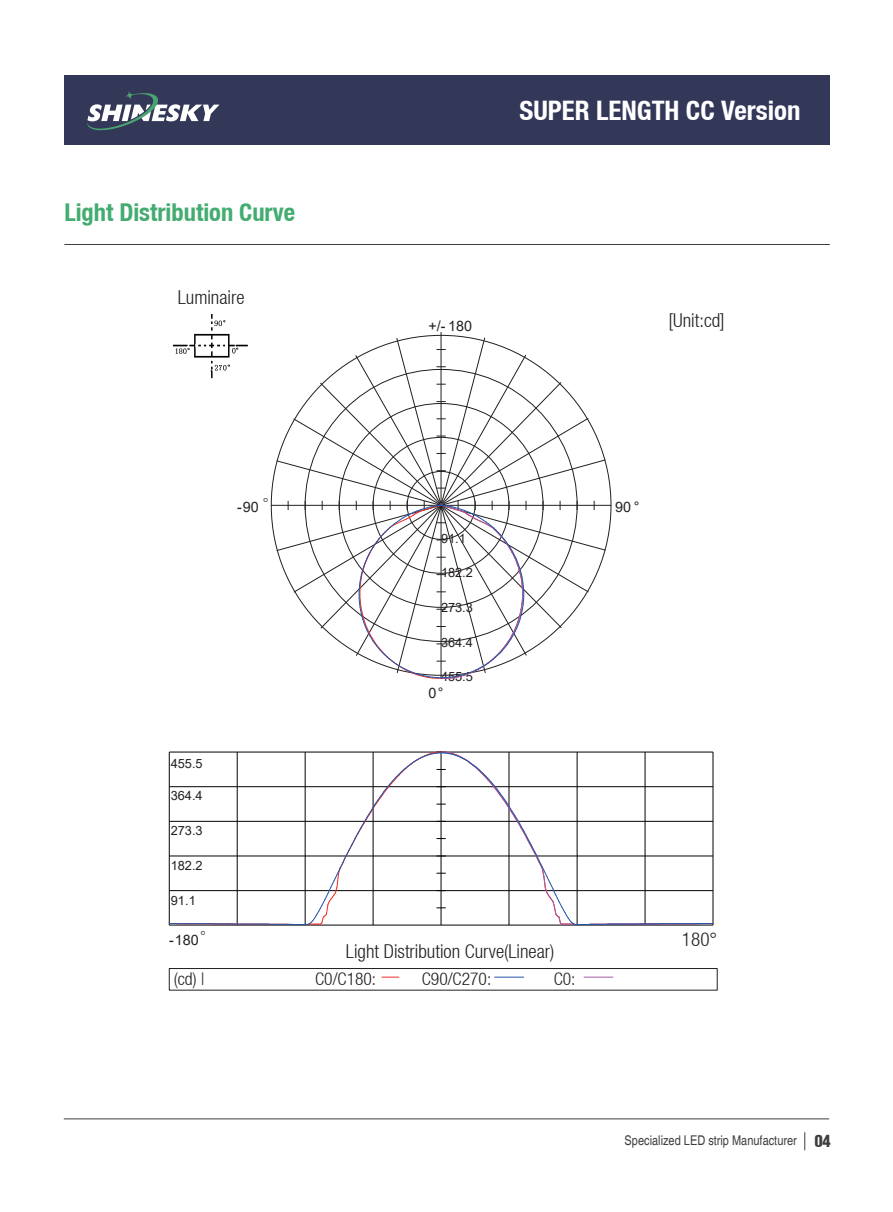
<style>
.page{position:relative;width:893px;height:1212px;background:#fff}
.page>*{position:absolute;margin:0;border:0;box-sizing:border-box;transform-origin:0 0}
.t1{font:700 condensed 26.85px "Helvetica Neue LT";color:#fff}
.t2{font:700 condensed 24.6px "Helvetica Neue LT";color:#44ac71}
.t3{font:300 condensed 19.2px "Helvetica Neue LT";color:#231f20}
.t4{font:300 condensed 17.55px "Helvetica Neue LT";color:#231f20}
.t5{font:14.4px "Arial";color:#231f20}
.t6{font:condensed 13.35px "Helvetica";color:#3e3e3f}
.t7{font:12.75px "Arial";letter-spacing:-.005em;color:#231f20}
.s1{font-family:"Arial Bold G Bpc EUC H";font-size:16.8px}
.s2{font-family:"Helvetica Condensed Black Se";font-stretch:normal;font-size:18.15px}
</style>
<div class="page">
<hr style="left:64px;top:244px;width:766px;height:1px;background:#3e3e3f">
<div style="left:64px;top:76px;width:765px;height:69px;background:#333859"></div>
<svg style="left:87px;top:91px;width:133px;height:40px"></svg>
<hr style="left:64px;top:1118px;width:765px;height:1px;background:#3e3e3f">
<svg style="left:804px;top:1132px;width:1px;height:18px"></svg>
<hr style="left:271px;top:505px;width:340px;height:1px;background:#231f20">
<hr style="left:441px;top:332px;width:1px;height:346px;background:#231f20">
<img style="left:173px;top:315px;width:75px;height:64px">
<div style="left:169px;top:968px;width:548px;height:22px;border:1px solid #231f20"></div>
<svg style="left:382px;top:977px;width:17px;height:1px"></svg>
<svg style="left:495px;top:977px;width:29px;height:1px"></svg>
<svg style="left:584px;top:977px;width:29px;height:1px"></svg>
<hr style="left:713px;top:752px;width:1px;height:173px;background:#030303">
<hr style="left:169px;top:925px;width:544px;height:1px;background:#030303">
<svg style="left:277px;top:338px;width:328px;height:341px"></svg>
<svg style="left:169px;top:751px;width:544px;height:174px"></svg>
<p class="t2" style="left:64px;top:197px;width:232px">Light Distribution Curve</p>
<p class="t3" style="left:178px;top:286px;width:68px">Luminaire</p>
<h1 class="t1" style="left:519px;top:94px;width:283px">SUPER LENGTH CC Version</h1>
<p class="t5" style="left:428px;top:316px;width:45px">+/- 180</p>
<p class="t3" style="left:669px;top:309px;width:58px">[Unit:cd]</p>
<p class="t5" style="left:237px;top:497px;width:43px">-90<span class="s1">°</span></p>
<p class="t5" style="left:615px;top:497px;width:26px">90°</p>
<p class="t7" style="left:441px;top:530px;width:26px">91.1</p>
<p class="t7" style="left:441px;top:564px;width:34px">182.2</p>
<p class="t7" style="left:441px;top:599px;width:34px">273.3</p>
<p class="t7" style="left:441px;top:633px;width:34px">364.4</p>
<p class="t7" style="left:441px;top:668px;width:34px">455.5</p>
<p class="t7" style="left:171px;top:754px;width:33px">455.5</p>
<p class="t7" style="left:171px;top:787px;width:33px">364.4</p>
<p class="t7" style="left:171px;top:822px;width:33px">273.3</p>
<p class="t7" style="left:171px;top:857px;width:33px">182.2</p>
<p class="t7" style="left:171px;top:891px;width:27px">91.1</p>
<p class="t5" style="left:169px;top:930px;width:48px">-180<span class="s1">°</span></p>
<p class="t5" style="left:428px;top:683px;width:17px">0°</p>
<p class="t3" style="left:346px;top:940px;width:210px">Light Distribution Curve(Linear)</p>
<p class="t4" style="left:174px;top:969px;width:32px">(cd) |</p>
<p class="t4" style="left:315px;top:969px;width:62px">C0/C180:</p>
<p class="t4" style="left:422px;top:969px;width:71px">C90/C270:</p>
<p class="t4" style="left:554px;top:969px;width:23px">C0:</p>
<p class="t3" style="left:682px;top:928px;width:37px">180°</p>
<p class="t6" style="left:625px;top:1133px;width:208px">Specialized LED strip Manufacturer <span class="s2">04</span></p>
</div>
